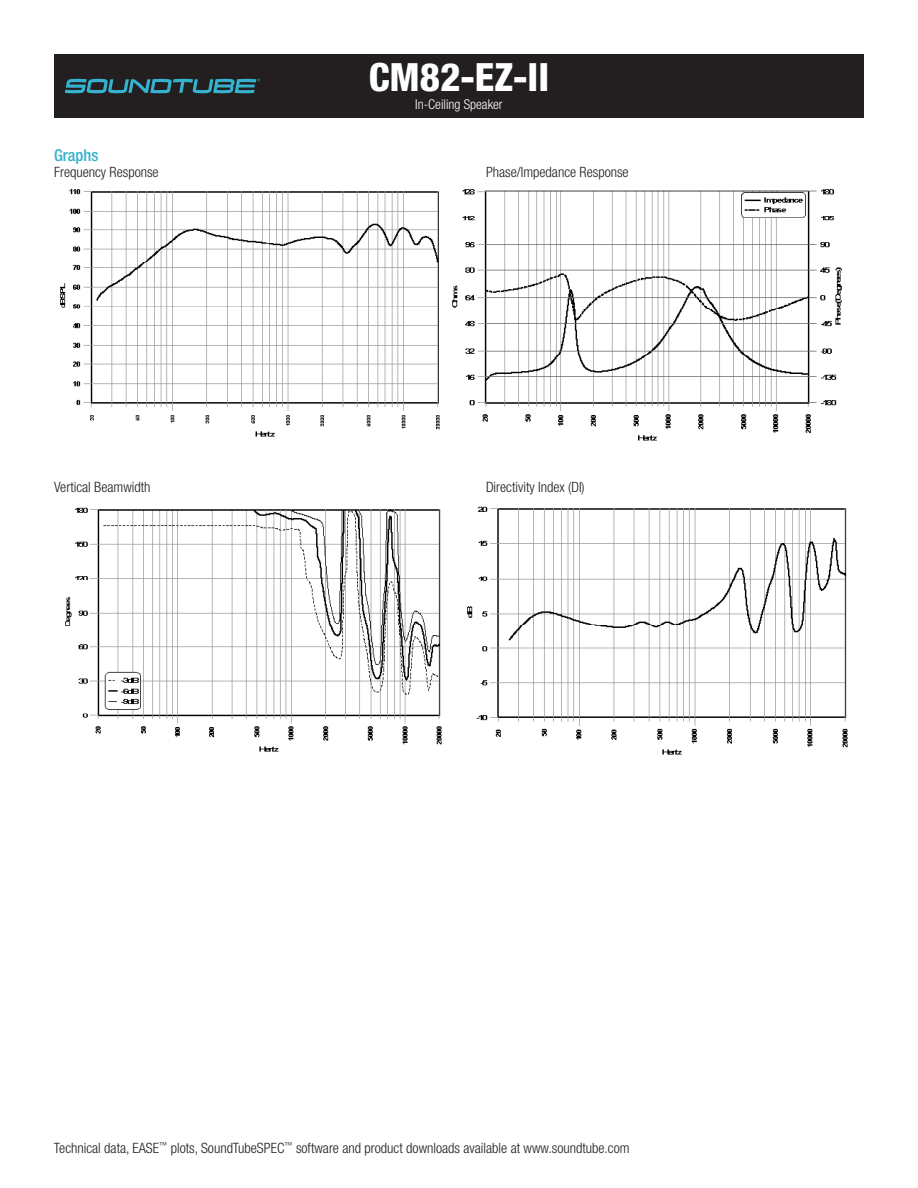
<style>
.page{position:relative;width:918px;height:1188px;background:#fff}
.page>*{position:absolute;margin:0;border:0;box-sizing:border-box;transform-origin:0 0}
.t1{font:800 condensed 39px "Helvetica Neue LT Std";color:#fff}
.t2{font:500 condensed 16.5px "Helvetica Neue LT Std";color:#35b3ce}
.t3{font:300 condensed 14.25px "Helvetica Neue LT Std";color:#201d1e}
.t4{font:300 condensed 13.5px "Helvetica Neue LT Std";color:#fff}
</style>
<div class="page">
<div style="left:54px;top:54px;width:810px;height:64px;background:#231f20"></div>
<svg style="left:65px;top:79px;width:195px;height:14px"></svg>
<img style="left:60px;top:189px;width:380px;height:248px">
<img style="left:452px;top:189px;width:390px;height:252px">
<img style="left:467px;top:506px;width:381px;height:249px">
<img style="left:65px;top:507px;width:377px;height:245px">
<p class="t1" style="left:369px;top:53px;width:182px">CM82-EZ-II</p>
<p class="t4" style="left:415px;top:96px;width:89px">In-Ceiling Speaker</p>
<p class="t2" style="left:54px;top:145px;width:46px">Graphs</p>
<p class="t3" style="left:54px;top:164px;width:106px">Frequency Response</p>
<p class="t3" style="left:486px;top:164px;width:144px">Phase/Impedance Response</p>
<p class="t3" style="left:54px;top:479px;width:98px">Vertical Beamwidth</p>
<p class="t3" style="left:486px;top:479px;width:100px">Directivity Index (DI)</p>
<p class="t3" style="left:54px;top:1140px;width:577px">Technical data, EASE<sup>™</sup> plots, SoundTubeSPEC<sup>™</sup> software and product downloads available at www.soundtube.com</p>
</div>
